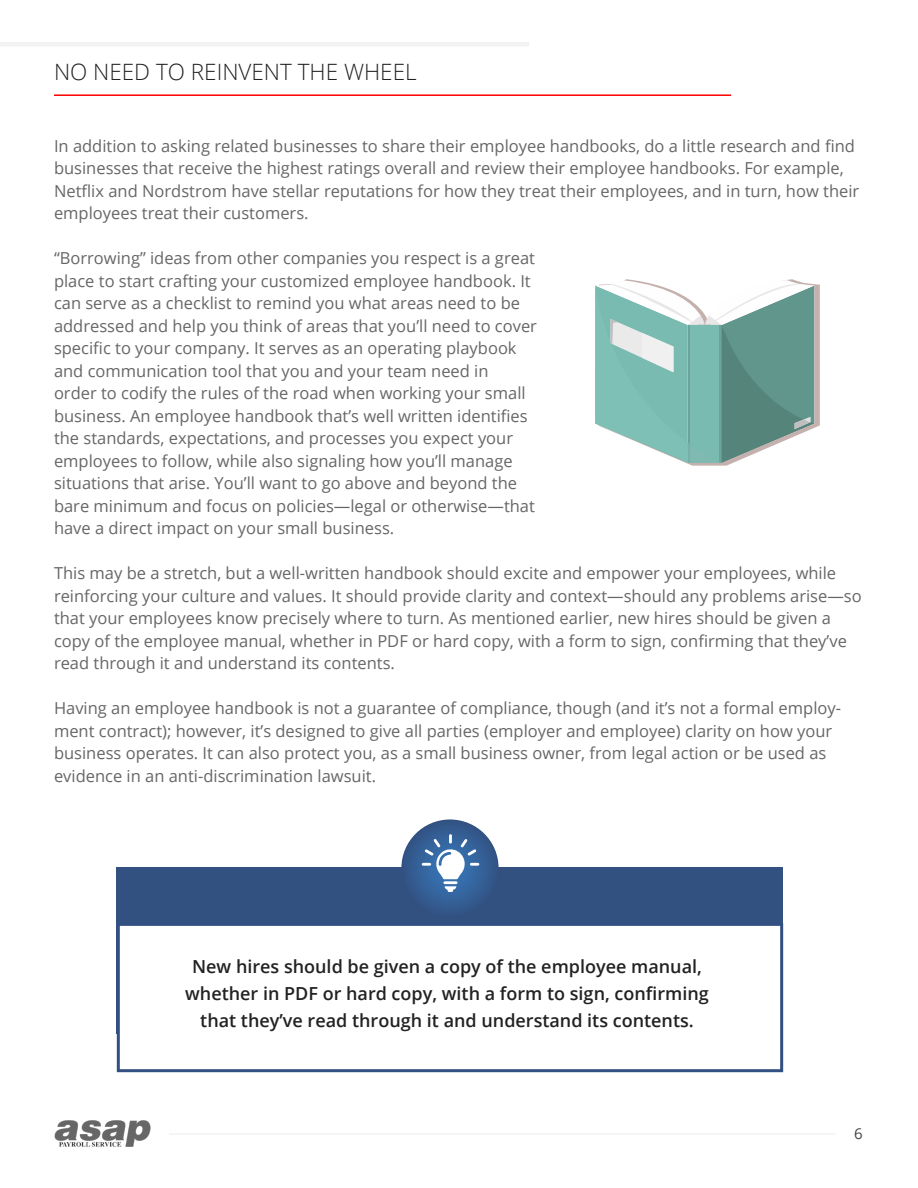
<style>
.page{position:relative;width:918px;height:1188px;background:#fff}
.page>*{position:absolute;margin:0;border:0;box-sizing:border-box;transform-origin:0 0}
.t1{font:300 22.5px "Open Sans";color:#222}
.t2{font:600 18px/27px "Open Sans";color:#222;text-align:center}
.t3{font:16.5px/22.5px "Open Sans";color:#666}
.t4{font:15px "Open Sans";color:#444}
</style>
<div class="page">
<img style="left:54px;top:1120px;width:96px;height:27px">
<hr style="left:169px;top:1133px;width:666px;height:2px;background:#f2f2f2">
<hr style="left:54px;top:94px;width:677px;height:2px;background:#fe0000">
<hr style="left:0;top:42px;width:529px;height:4px;background:#f2f2f2">
<div style="left:117px;top:868px;width:666px;height:166px;background:#325181"></div>
<div style="left:117px;top:923px;width:666px;height:149px;background:#fff;border:3px solid #325081"></div>
<svg style="left:401px;top:819px;width:98px;height:98px"></svg>
<svg style="left:422px;top:834px;width:57px;height:58px;background:#6a8fb9"></svg>
<svg style="left:595px;top:279px;width:225px;height:187px"></svg>
<h1 class="t1" style="left:54px;top:56px;width:364px">NO NEED TO REINVENT THE WHEEL</h1>
<p class="t3" style="left:54px;top:134px;width:807px">In addition to asking related businesses to share their employee handbooks, do a little research and find businesses that receive the highest ratings overall and review their employee handbooks. For example, Netflix and Nordstrom have stellar reputations for how they treat their employees, and in turn, how their employees treat their customers.</p>
<p class="t3" style="left:54px;top:247px;width:485px">“Borrowing” ideas from other companies you respect is a great place to start crafting your customized employee handbook. It can serve as a checklist to remind you what areas need to be addressed and help you think of areas that you’ll need to cover specific to your company. It serves as an operating playbook and communication tool that you and your team need in<br>order to codify the rules of the road when working your small business. An employee handbook that’s well written identifies the standards, expectations, and processes you expect your employees to follow, while also signaling how you’ll manage situations that arise. You’ll want to go above and beyond the bare minimum and focus on policies—legal or otherwise—that have a direct impact on your small business.</p>
<p class="t3" style="left:54px;top:562px;width:809px">This may be a stretch, but a well-written handbook should excite and empower your employees, while reinforcing your culture and values. It should provide clarity and context—should any problems arise—so that your employees know precisely where to turn. As mentioned earlier, new hires should be given a copy of the employee manual, whether in PDF or hard copy, with a form to sign, confirming that they’ve read through it and understand its contents.</p>
<p class="t3" style="left:54px;top:697px;width:789px">Having an employee handbook is not a guarantee of compliance, though (and it’s not a formal employ&shy;ment contract); however, it’s designed to give all parties (employer and employee) clarity on how your business operates. It can also protect you, as a small business owner, from legal action or be used as evidence in an anti-discrimination lawsuit.</p>
<p class="t2" style="left:185px;top:953px;width:525px">New hires should be given a copy of the employee manual, whether in PDF or hard copy, with a form to sign, confirming that they’ve read through it and understand its contents.</p>
<p class="t4" style="left:854px;top:1123px;width:10px">6</p>
</div>
